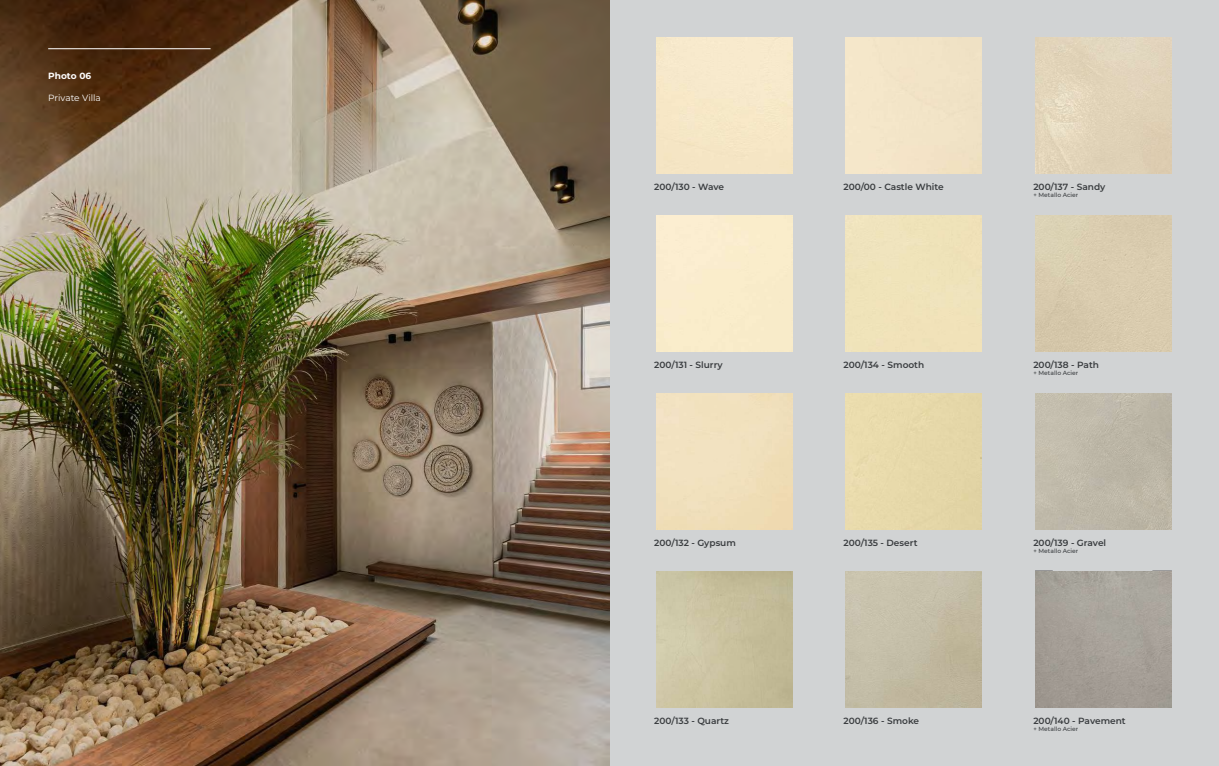
<style>
.page{position:relative;width:1219px;height:766px;background:#fff}
.page>*{position:absolute;margin:0;border:0;box-sizing:border-box;transform-origin:0 0}
.t1{font:600 9px "Montserrat";color:#393c3f}
.t2{font:9px "Montserrat";letter-spacing:-.01em;color:#fff}
.t3{font:700 9px "Montserrat";letter-spacing:.005em;color:#fff}
.t4{font:500 6px "Montserrat";color:#393c3f}
</style>
<div class="page">
<div style="left:609px;top:0;width:610px;height:765px;background:#d1d3d4"></div>
<img style="left:0;top:0;width:609px;height:765px">
<hr style="left:48px;top:48px;width:163px;height:1px;background:#fff">
<div style="left:657px;top:37px;width:136px;height:136px;background:#f7e8c8"></div>
<div style="left:846px;top:37px;width:136px;height:136px;background:#f3e4c7"></div>
<img style="left:1035px;top:37px;width:136px;height:136px">
<div style="left:1035px;top:215px;width:136px;height:136px;background:#d9cbae"></div>
<div style="left:656px;top:215px;width:136px;height:136px;background:#faedcb"></div>
<div style="left:845px;top:215px;width:136px;height:136px;background:#f0e3b9"></div>
<img style="left:656px;top:393px;width:136px;height:136px">
<div style="left:845px;top:393px;width:136px;height:136px;background:#e7d9aa"></div>
<img style="left:1035px;top:393px;width:136px;height:136px">
<img style="left:656px;top:571px;width:136px;height:136px">
<svg style="left:1035px;top:570px;width:18px;height:1px"></svg>
<svg style="left:1171px;top:687px;width:1px;height:20px"></svg>
<svg style="left:1152px;top:570px;width:20px;height:18px"></svg>
<img style="left:1035px;top:571px;width:136px;height:136px">
<p class="t3" style="left:48px;top:69px;width:45px">Photo 06</p>
<p class="t2" style="left:48px;top:91px;width:54px">Private Villa</p>
<p class="t1" style="left:654px;top:180px;width:71px">200/130 - Wave</p>
<p class="t1" style="left:843px;top:180px;width:102px">200/00 - Castle White</p>
<p class="t1" style="left:1033px;top:180px;width:73px">200/137 - Sandy</p>
<p class="t4" style="left:1033px;top:191px;width:46px">+ Metallo Acier</p>
<p class="t1" style="left:654px;top:358px;width:70px">200/131 - Slurry</p>
<p class="t1" style="left:843px;top:358px;width:82px">200/134 - Smooth</p>
<p class="t1" style="left:1033px;top:358px;width:67px">200/138 - Path</p>
<p class="t4" style="left:1033px;top:369px;width:46px">+ Metallo Acier</p>
<p class="t1" style="left:654px;top:536px;width:83px">200/132 - Gypsum</p>
<p class="t1" style="left:843px;top:536px;width:76px">200/135 - Desert</p>
<p class="t1" style="left:1033px;top:536px;width:74px">200/139 - Gravel</p>
<p class="t4" style="left:1033px;top:546px;width:46px">+ Metallo Acier</p>
<p class="t1" style="left:654px;top:714px;width:76px">200/133 - Quartz</p>
<p class="t1" style="left:843px;top:714px;width:77px">200/136 - Smoke</p>
<p class="t1" style="left:1033px;top:714px;width:94px">200/140 - Pavement</p>
<p class="t4" style="left:1033px;top:724px;width:46px">+ Metallo Acier</p>
</div>
